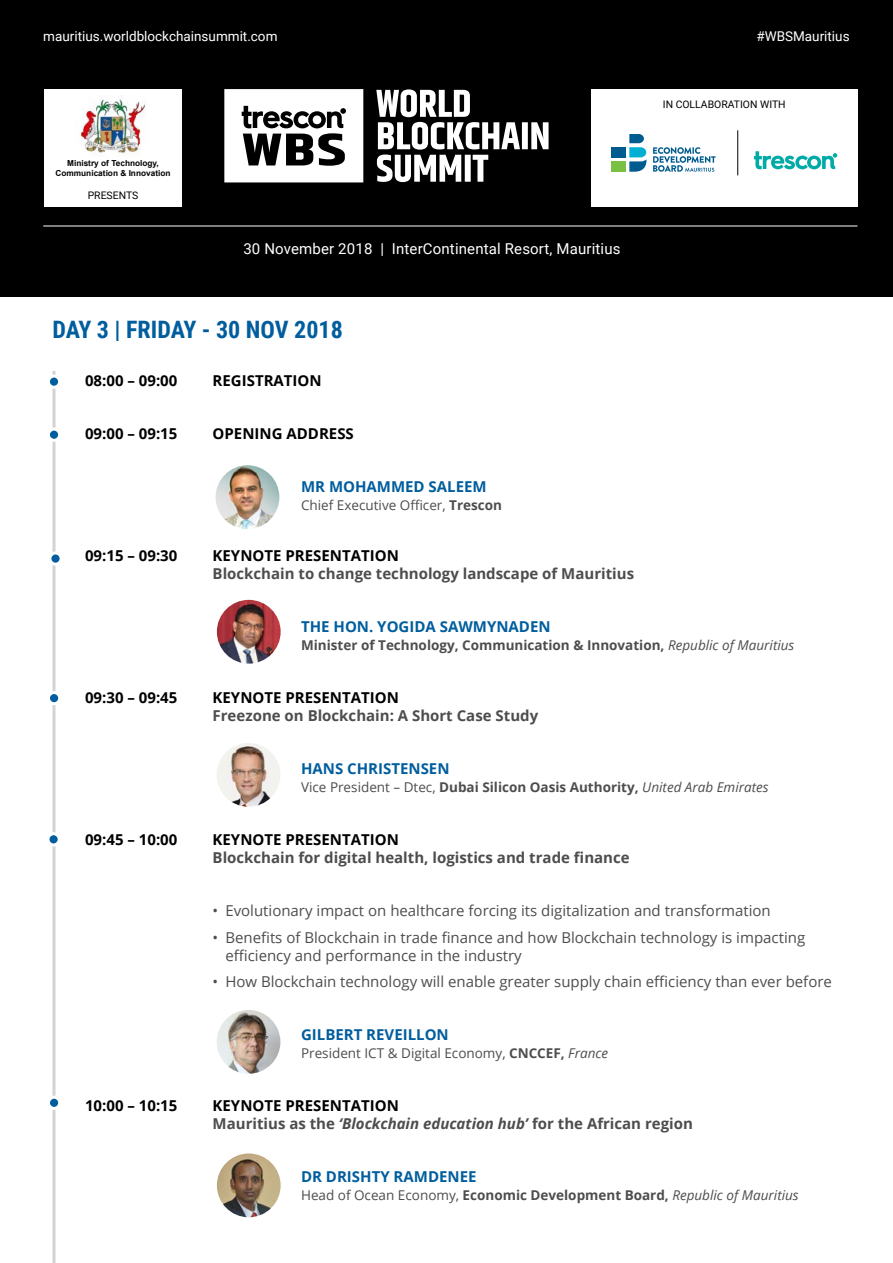
<style>
.page{position:relative;width:893px;height:1263px;background:#fff}
.page>*{position:absolute;margin:0;border:0;box-sizing:border-box;transform-origin:0 0}
.t1{font:700 24px "Roboto Condensed";color:#005e9e}
.t2{font:15px/18px "Open Sans";color:#4d4d4f}
.t3{font:700 15px/18px "Open Sans";color:#4d4d4f}
.t4{font:700 15px "Open Sans";color:#000}
.t5{font:700 15px "Open Sans";color:#005e9e}
.t6{font:15px "Roboto";letter-spacing:.01em;color:#fff}
.t7{font:700 13.5px "Open Sans";color:#4d4d4f}
.t8{font:13.5px "Open Sans";color:#4d4d4f}
.t9{font:13.5px "Roboto";color:#fff}
.t10{font:10.35px "Roboto";color:#000}
.t11{font:700 8.25px/9.9px "Arial";color:#000;text-align:center}
.s1{font-weight:700}
.s2{font-weight:400;font-style:italic}
.s3{font-weight:400}
.s4{font-style:italic}
.s5{color:#000}
</style>
<div class="page">
<div style="left:0;top:0;width:893px;height:297px;background:#000"></div>
<div style="left:591px;top:89px;width:266px;height:118px;background:#fff"></div>
<hr style="left:43px;top:226px;width:814px;height:1px;background:#fff">
<hr style="left:737px;top:130px;width:1px;height:45px;background:#000">
<div style="left:611px;top:161px;width:14px;height:11px;background:#7ac143"></div>
<svg style="left:653px;top:147px;width:63px;height:25px"></svg>
<div style="left:611px;top:147px;width:14px;height:10px;background:#005c8f"></div>
<svg style="left:629px;top:134px;width:18px;height:38px"></svg>
<svg style="left:754px;top:151px;width:83px;height:18px"></svg>
<div style="left:44px;top:89px;width:138px;height:118px;background:#fff"></div>
<img style="left:81px;top:97px;width:65px;height:59px">
<svg style="left:376px;top:89px;width:173px;height:93px"></svg>
<svg style="left:224px;top:89px;width:139px;height:93px"></svg>
<img style="left:216px;top:465px;width:63px;height:64px;border-radius:32px">
<hr style="left:53px;top:371px;width:3px;height:892px;background:#d1d3d4">
<div style="left:48px;top:376px;width:12px;height:11px;background:#005e9e;border-radius:50%"></div>
<div style="left:47px;top:375px;width:14px;height:14px;border:3px solid #fff;border-radius:50%"></div>
<div style="left:48px;top:429px;width:12px;height:11px;background:#005e9e;border-radius:50%"></div>
<div style="left:47px;top:428px;width:14px;height:14px;border:3px solid #fff;border-radius:50%"></div>
<svg style="left:50px;top:553px;width:11px;height:11px"></svg>
<div style="left:48px;top:551px;width:15px;height:15px;border:3px solid #fff;border-radius:50%"></div>
<div style="left:48px;top:692px;width:12px;height:12px;background:#005e9e;border-radius:50%"></div>
<div style="left:47px;top:691px;width:14px;height:14px;border:3px solid #fff;border-radius:50%"></div>
<div style="left:48px;top:834px;width:11px;height:11px;background:#005e9e;border-radius:50%"></div>
<div style="left:46px;top:832px;width:15px;height:14px;border:3px solid #fff;border-radius:50%"></div>
<div style="left:48px;top:1097px;width:12px;height:11px;background:#005e9e;border-radius:50%"></div>
<div style="left:47px;top:1096px;width:14px;height:14px;border:3px solid #fff;border-radius:50%"></div>
<img style="left:217px;top:1153px;width:64px;height:64px;border-radius:32px">
<img style="left:217px;top:743px;width:63px;height:64px;border-radius:32px">
<img style="left:217px;top:600px;width:64px;height:64px;border-radius:32px">
<img style="left:217px;top:1010px;width:63px;height:64px;border-radius:32px">
<p class="t9" style="left:43px;top:26px;width:236px">mauritius.worldblockchainsummit.com</p>
<p class="t9" style="left:756px;top:26px;width:95px">#WBSMauritius</p>
<p class="t11" style="left:55px;top:159px;width:117px">Ministry of Technology,<br>Communication &amp; Innovation</p>
<p class="t10" style="left:88px;top:188px;width:52px">PRESENTS</p>
<p class="t6" style="left:243px;top:238px;width:379px">30 November 2018 | InterContinental Resort, Mauritius</p>
<h1 class="t1" style="left:53px;top:313px;width:292px">DAY 3 | FRIDAY - 30 NOV 2018</h1>
<p class="t4" style="left:85px;top:370px;width:94px">08:00 – 09:00</p>
<p class="t4" style="left:213px;top:370px;width:111px">REGISTRATION</p>
<p class="t4" style="left:85px;top:423px;width:94px">09:00 – 09:15</p>
<p class="t4" style="left:213px;top:423px;width:143px">OPENING ADDRESS</p>
<p class="t5" style="left:301px;top:476px;width:187px">MR MOHAMMED SALEEM</p>
<p class="t8" style="left:301px;top:496px;width:202px">Chief Executive Officer, <span class="s1">Trescon</span></p>
<p class="t10" style="left:663px;top:97px;width:124px">IN COLLABORATION WITH</p>
<p class="t4" style="left:85px;top:545px;width:94px">09:15 – 09:30</p>
<p class="t4" style="left:213px;top:545px;width:188px">KEYNOTE PRESENTATION</p>
<p class="t3" style="left:213px;top:564px;width:423px">Blockchain to change technology landscape of Mauritius</p>
<p class="t5" style="left:301px;top:616px;width:251px">The Hon . YOGIDA SAWMYNADEN</p>
<p class="t7" style="left:301px;top:636px;width:495px">Minister of Technology, Communication &amp; Innovation, <span class="s2">Republic of Mauritius</span></p>
<p class="t4" style="left:85px;top:687px;width:94px">09:30 – 09:45</p>
<p class="t4" style="left:213px;top:687px;width:188px">KEYNOTE PRESENTATION</p>
<p class="t3" style="left:213px;top:706px;width:327px">Freezone on Blockchain: A Short Case Study</p>
<p class="t5" style="left:301px;top:758px;width:150px">HANS CHRISTENSEN</p>
<p class="t7" style="left:301px;top:778px;width:469px"><span class="s3">Vice President – Dtec,</span> Dubai Silicon Oasis Authority, <span class="s2">United Arab Emirates</span></p>
<p class="t4" style="left:85px;top:829px;width:94px">09:45 – 10:00</p>
<p class="t4" style="left:213px;top:829px;width:188px">KEYNOTE PRESENTATION</p>
<p class="t3" style="left:213px;top:848px;width:419px">Blockchain for digital health, logistics and trade finance</p>
<p class="t2" style="left:213px;top:901px;width:560px">• Evolutionary impact on healthcare forcing its digitalization and transformation</p>
<p class="t2" style="left:225px;top:928px;width:581px;text-indent:-13px">• Benefits of Blockchain in trade finance and how Blockchain technology is impacting efficiency and performance in the industry</p>
<p class="t2" style="left:213px;top:972px;width:621px">• How Blockchain technology will enable greater supply chain efficiency than ever before</p>
<p class="t5" style="left:301px;top:1024px;width:149px">GILBERT REVEILLON</p>
<p class="t8" style="left:301px;top:1044px;width:309px">President ICT &amp; Digital Economy, <span class="s1">CNCCEF,</span> <span class="s4">France</span></p>
<p class="t4" style="left:85px;top:1095px;width:94px">10:00 – 10:15</p>
<p class="t3" style="left:213px;top:1096px;width:482px"><span class="s5">KEYNOTE PRESENTATION<br></span>Mauritius as the <span class="s4">‘Blockchain education hub’</span> for the African region</p>
<p class="t5" style="left:301px;top:1166px;width:46px">Dr Drishty</p>
<p class="t5" style="left:394px;top:1166px;width:22px">Ramdenee</p>
<p class="t7" style="left:301px;top:1186px;width:499px"><span class="s3">Head of Ocean Economy,</span> Economic Development Board, <span class="s2">Republic of Mauritius</span></p>
</div>
